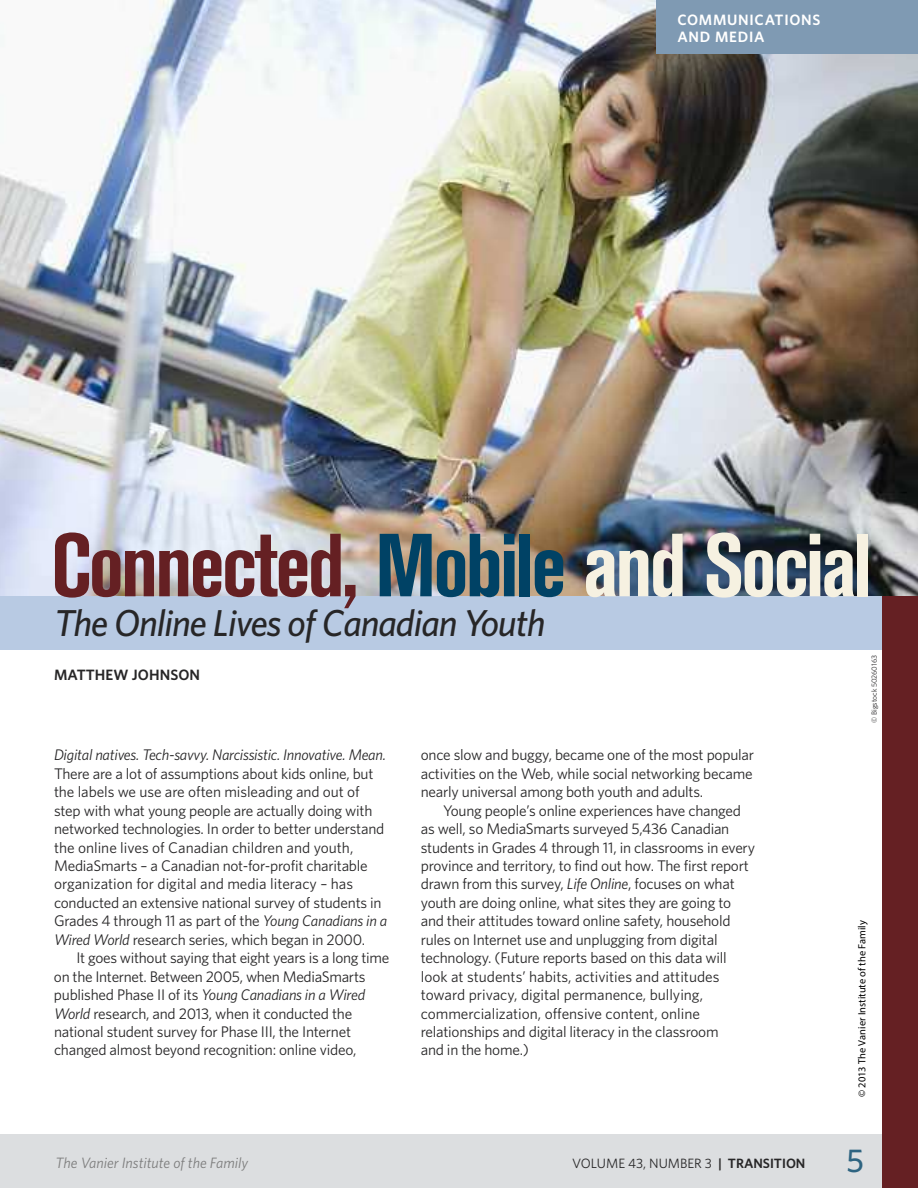
<style>
.page{position:relative;width:918px;height:1188px;background:#fff}
.page>*{position:absolute;margin:0;border:0;box-sizing:border-box;transform-origin:0 0}
.t1{font:700 condensed 88.5px "Akzidenz Grotesk BE";letter-spacing:-.03em;color:#652023}
.t2{font:italic 500 37.5px "Whitney";letter-spacing:-.025em;color:#272627}
.t3{font:500 33px "Whitney";color:#2e6481}
.t4{font:15.3px/18.5px "Whitney";letter-spacing:-.015em;color:#272627}
.t5{font:italic 15.3px "Whitney";letter-spacing:-.015em;color:#272627}
.t6{font:italic 15px "Whitney";color:#7d7d7d}
.t7{font:600 15px/16.5px "Whitney";letter-spacing:.05em;color:#fff}
.t8{font:600 15px "Whitney";letter-spacing:.005em;color:#272627}
.t9{font:13.5px "Whitney";color:#272627}
.t10{font:10.5px "Myriad Pro";color:#000}
.t11{font:7.5px "Whitney";color:#272627}
.s1{color:#004265}
.s2{color:#f6f1e1}
.s3{font-style:italic}
.s4{font-weight:600}
</style>
<div class="page">
<img style="left:0;top:0;width:918px;height:597px">
<div style="left:0;top:1134px;width:901px;height:54px;background:#dcdee0"></div>
<div style="left:882px;top:597px;width:36px;height:591px;background:#652023"></div>
<div style="left:656px;top:0;width:262px;height:54px;background:#7f9ab3"></div>
<div style="left:0;top:597px;width:882px;height:53px;background:#b8cae3"></div>
<p class="t7" style="left:677px;top:12px;width:145px">COMMUNICATIONS<br>AND MEDIA</p>
<h1 class="t1" style="left:51px;top:534px;width:823px">Connected, <span class="s1">Mobile</span> <span class="s2">and Social</span></h1>
<h2 class="t2" style="left:54px;top:601px;width:493px">The Online Lives of Canadian Youth</h2>
<p class="t8" style="left:54px;top:666px;width:148px">MATTHEW JOHNSON</p>
<p class="t11" style="left:870px;top:723px;width:69px;rotate:-90deg">© Bigstock 50260163</p>
<p class="t5" style="left:54px;top:746px;width:334px">Digital natives. Tech-savvy. Narcissistic. Innovative. Mean.</p>
<p class="t4" style="left:54px;top:764px;width:335px">There are a lot of assumptions about kids online, but the labels we use are often misleading and out of step with what young people are actually doing with networked technologies. In order to better understand the online lives of Canadian children and youth, MediaSmarts – a Canadian not-for-profit charitable organization for digital and media literacy – has conducted an extensive national survey of students in Grades 4 through 11 as part of the <span class="s3">Young Canadians in a Wired World</span> research series, which began in 2000.</p>
<p class="t4" style="left:54px;top:949px;width:337px;text-indent:22px">It goes without saying that eight years is a long time on the Internet. Between 2005, when MediaSmarts published Phase II of its <span class="s3">Young Canadians in a Wired World</span> research, and 2013, when it conducted the national student survey for Phase III, the Internet changed almost beyond recognition: online video,</p>
<p class="t4" style="left:421px;top:746px;width:335px;text-align:justify">once slow and buggy, became one of the most popular activities on the Web, while social networking became nearly universal among both youth and adults.</p>
<p class="t4" style="left:421px;top:801px;width:336px;text-indent:22px">Young people’s online experiences have changed as well, so MediaSmarts surveyed 5,436 Canadian students in Grades 4 through 11, in classrooms in every province and territory, to find out how. The first report drawn from this survey, <span class="s3">Life Online</span>, focuses on what youth are doing online, what sites they are going to and their attitudes toward online safety, household rules on Internet use and unplugging from digital technology. (Future reports based on this data will look at students’ habits, activities and attitudes toward privacy, digital permanence, bullying, commercialization, offensive content, online relationships and digital literacy in the classroom<br>and in the home.)</p>
<p class="t10" style="left:855px;top:1097px;width:179px;rotate:-90deg">© 2013 The Vanier Institute of the Family</p>
<p class="t6" style="left:56px;top:1155px;width:194px">The Vanier Institute of the Family</p>
<p class="t9" style="left:572px;top:1156px;width:235px">VOLUME 43, NUMBER 3 <span class="s4">| TRANSITION</span></p>
<h3 class="t3" style="left:847px;top:1142px;width:19px">5</h3>
</div>
